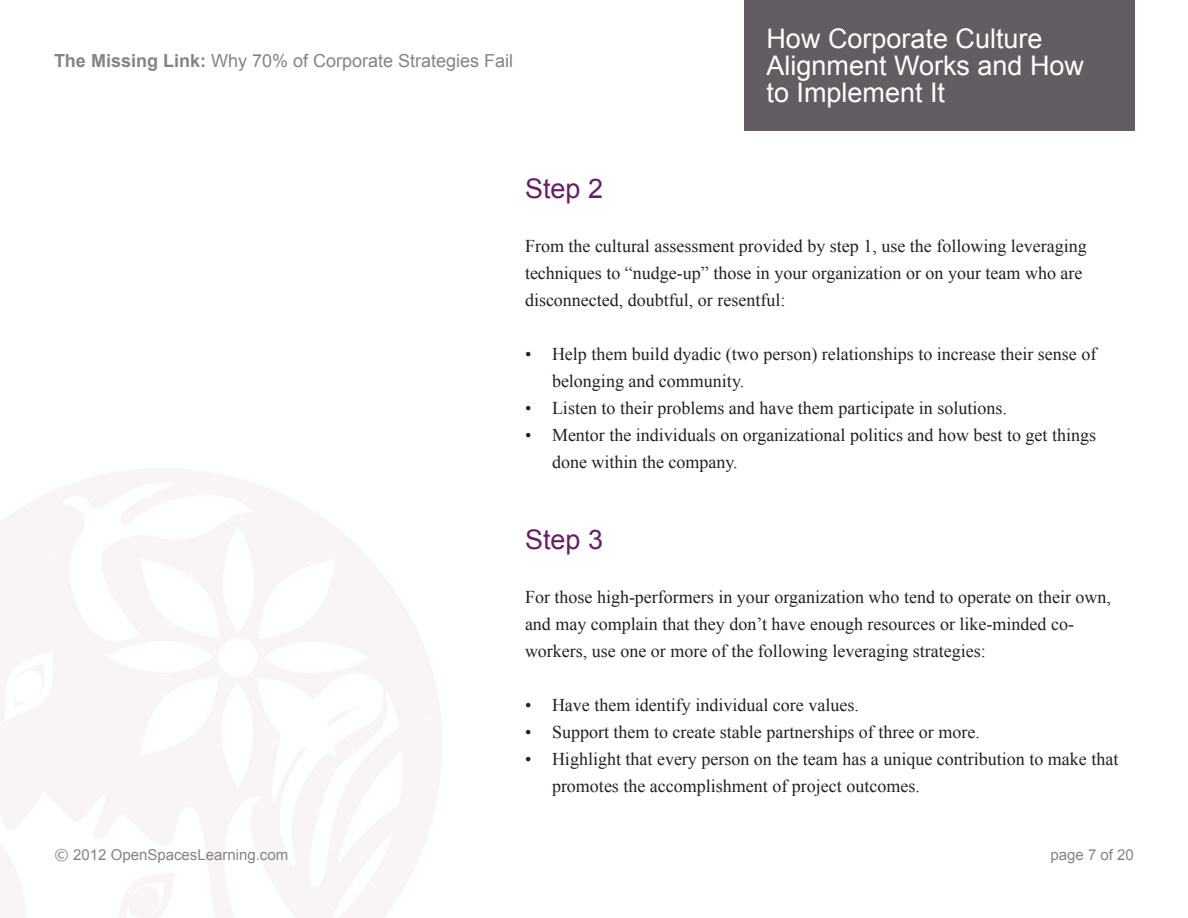
<style>
.page{position:relative;width:1188px;height:918px;background:#fff}
.page>*{position:absolute;margin:0;border:0;box-sizing:border-box;transform-origin:0 0}
.t1{font:27px/27px "Arial";color:#fff}
.t2{font:27px "Arial";color:#632064}
.t3{font:18px/27px "Times New Roman";color:#231f20}
.t4{font:18px "Arial";color:#828487}
.t5{font:15px "Arial";color:#828487}
.s1{font-weight:700}
.s2{font-family:"Verdana"}
</style>
<div class="page">
<svg style="left:50px;top:468px;width:228px;height:25px;fill:#f9f4f8"></svg>
<svg style="left:0;top:493px;width:442px;height:425px;fill:#f9f4f8"></svg>
<svg style="left:114px;top:872px;width:62px;height:46px"></svg>
<svg style="left:4px;top:651px;width:49px;height:70px"></svg>
<svg style="left:107px;top:527px;width:262px;height:261px;fill:#f9f4f8"></svg>
<div style="left:744px;top:0;width:390px;height:130px;background:#635c63"></div>
<p class="t4" style="left:54px;top:49px;width:461px"><span class="s1">The Missing Link:</span> Why 70% of Corporate Strategies Fail</p>
<h1 class="t1" style="left:766px;top:25px;width:319px">How Corporate Culture<br>Alignment Works and How to Implement It</h1>
<h1 class="t2" style="left:525px;top:171px;width:80px">Step 2</h1>
<p class="t3" style="left:525px;top:232px;width:563px">From the cultural assessment provided by step 1, use the following leveraging techniques to “nudge-up” those in your organization or on your team who are disconnected, doubtful, or resentful:</p>
<p class="t3" style="left:552px;top:340px;width:546px;text-indent:-27px">• Help them build dyadic (two person) relationships to increase their sense of belonging and community.</p>
<p class="t3" style="left:525px;top:394px;width:483px">• Listen to their problems and have them participate in solutions.</p>
<p class="t3" style="left:552px;top:421px;width:546px;text-indent:-27px">• Mentor the individuals on organizational politics and how best to get things done within the company.</p>
<h1 class="t2" style="left:525px;top:522px;width:80px">Step 3</h1>
<p class="t3" style="left:525px;top:583px;width:588px">For those high-performers in your organization who tend to operate on their own, and may complain that they don’t have enough resources or like-minded co&shy;workers, use one or more of the following leveraging strategies:</p>
<p class="t3" style="left:525px;top:691px;width:335px">• Have them identify individual core values.</p>
<p class="t3" style="left:525px;top:718px;width:456px">• Support them to create stable partnerships of three or more.</p>
<p class="t3" style="left:552px;top:745px;width:568px;text-indent:-27px">• Highlight that every person on the team has a unique contribution to make that promotes the accomplishment of project outcomes.</p>
<p class="t5" style="left:54px;top:845px;width:236px"><span class="s2">©</span> 2012 OpenSpacesLearning.com</p>
<p class="t5" style="left:1051px;top:845px;width:85px">page 7 of 20</p>
</div>
